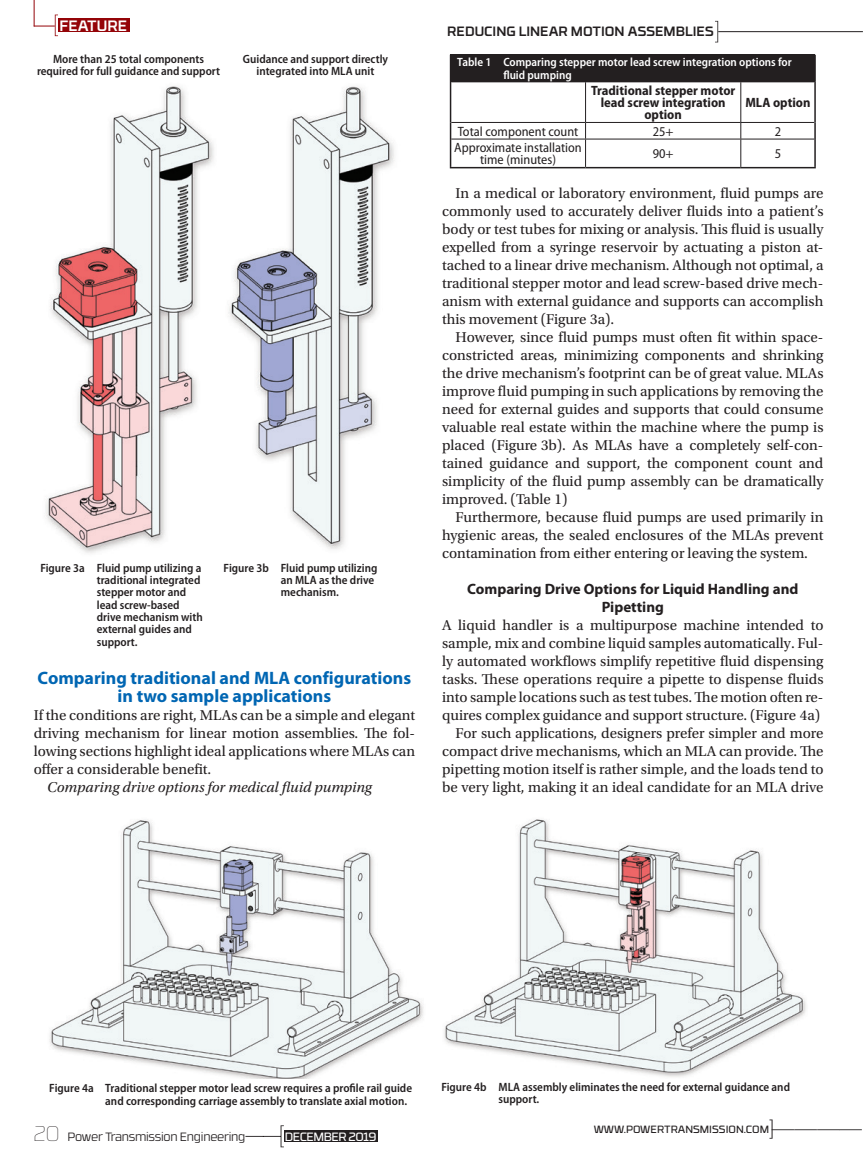
<style>
.page{position:relative;width:864px;height:1161px;background:#fff}
.page>*{position:absolute;margin:0;border:0;box-sizing:border-box;transform-origin:0 0}
.t1{font:300 condensed 24px "Myriad Pro";color:#231f20}
.t2{font:700 18px/18px "Myriad Pro";color:#0166b3;text-align:center}
.t3{font:15px/18px "Utopia Std";color:#231f20;text-align:justify}
.t4{font:700 15px/18px "Myriad Pro";color:#231f20;text-align:center}
.t5{font:italic 15px "Utopia Std";color:#231f20}
.t6{font:500 15px "RB No 3.1";color:#fff}
.t7{font:semi-condensed 13.5px/12px "Myriad Pro";color:#231f20;text-align:center}
.t8{font:700 semi-condensed 13.5px/12px "Myriad Pro";color:#231f20;text-align:center}
.t9{font:500 13.5px "RB No 3.1";color:#231f20}
.t10{font:600 semi-condensed 12px/12.3px "Myriad Pro";color:#231f20}
.t11{font:600 semi-condensed 12px/12.3px "Myriad Pro";color:#fff}
.t12{font:300 12px "RB No 3.1";letter-spacing:-.02em;color:#231f20}
.t13{font:12px "RB No 3.1";letter-spacing:-.04em;color:#fff}
.t14{font:10.5px "RB No 3.1";color:#231f20}
.s1{font-weight:100;font-size:21px}
</style>
<div class="page">
<div style="left:451px;top:54px;width:364px;height:28px;background:#231f20"></div>
<svg style="left:450px;top:55px;width:1px;height:27px"></svg>
<hr style="left:814px;top:55px;width:2px;height:27px;background:#231f20">
<hr style="left:450px;top:82px;width:1px;height:40px;background:#231f20">
<hr style="left:814px;top:82px;width:2px;height:40px;background:#231f20">
<svg style="left:814px;top:122px;width:2px;height:17px"></svg>
<svg style="left:450px;top:122px;width:1px;height:45px"></svg>
<hr style="left:814px;top:139px;width:2px;height:28px;background:#231f20">
<hr style="left:450px;top:167px;width:136px;height:1px;background:#231f20">
<hr style="left:586px;top:167px;width:155px;height:1px;background:#231f20">
<hr style="left:741px;top:167px;width:75px;height:1px;background:#231f20">
<hr style="left:585px;top:82px;width:1px;height:40px;background:#231f20">
<hr style="left:740px;top:82px;width:1px;height:40px;background:#231f20">
<hr style="left:451px;top:122px;width:135px;height:1px;background:#231f20">
<hr style="left:586px;top:122px;width:155px;height:1px;background:#231f20">
<hr style="left:741px;top:122px;width:73px;height:1px;background:#231f20">
<hr style="left:451px;top:139px;width:135px;height:1px;background:#231f20">
<hr style="left:586px;top:139px;width:155px;height:1px;background:#231f20">
<svg style="left:585px;top:123px;width:1px;height:44px"></svg>
<hr style="left:741px;top:139px;width:73px;height:1px;background:#231f20">
<svg style="left:740px;top:123px;width:1px;height:44px"></svg>
<img style="left:228px;top:86px;width:167px;height:463px">
<img style="left:45px;top:86px;width:169px;height:467px">
<img style="left:49px;top:820px;width:375px;height:259px">
<img style="left:444px;top:819px;width:362px;height:258px">
<svg style="left:245px;top:1125px;width:39px;height:22px"></svg>
<div style="left:284px;top:1131px;width:94px;height:11px;background:#231f20"></div>
<div style="left:58px;top:18px;width:71px;height:14px;background:#940408"></div>
<svg style="left:34px;top:0;width:24px;height:36px"></svg>
<svg style="left:715px;top:21px;width:3px;height:21px"></svg>
<hr style="left:718px;top:31px;width:145px;height:1px;background:#231f20">
<p class="t6" style="left:59px;top:14px;width:69px">FEATURE</p>
<p class="t10" style="left:37px;top:53px;width:185px;text-align:center">More than 25 total components required for full guidance and support</p>
<p class="t10" style="left:243px;top:53px;width:147px;text-align:center">Guidance and support directly integrated into MLA unit</p>
<p class="t10" style="left:97px;top:562px;width:108px;text-indent:-56px">Figure 3a Fluid pump utilizing a traditional integrated stepper motor and lead screw-based drive mechanism with external guides and support.</p>
<p class="t10" style="left:281px;top:562px;width:98px;text-indent:-57px">Figure 3b Fluid pump utilizing an MLA as the drive mechanism.</p>
<p class="t2" style="left:38px;top:669px;width:375px">Comparing traditional and MLA configurations in two sample applications</p>
<p class="t3" style="left:34px;top:706px;width:383px">If the conditions are right, MLAs can be a simple and elegant driving mechanism for linear motion assemblies. The fol&shy;lowing sections highlight ideal applications where MLAs can offer a considerable benefit.</p>
<p class="t5" style="left:47px;top:779px;width:326px">Comparing drive options for medical fluid pumping</p>
<p class="t9" style="left:447px;top:21px;width:268px">REDUCING LINEAR MOTION ASSEMBLIES</p>
<p class="t11" style="left:503px;top:56px;width:290px;text-indent:-46px">Table 1 Comparing stepper motor lead screw integration options for fluid pumping</p>
<p class="t8" style="left:591px;top:85px;width:146px">Traditional stepper motor lead screw integration option</p>
<p class="t8" style="left:745px;top:97px;width:67px">MLA option</p>
<p class="t7" style="left:458px;top:126px;width:122px">Total component count</p>
<p class="t7" style="left:653px;top:126px;width:22px">25+</p>
<p class="t7" style="left:775px;top:126px;width:8px">2</p>
<p class="t7" style="left:454px;top:142px;width:129px">Approximate installation time (minutes)</p>
<p class="t7" style="left:653px;top:148px;width:22px">90+</p>
<p class="t7" style="left:775px;top:148px;width:8px">5</p>
<p class="t3" style="left:442px;top:184px;width:383px;text-indent:14px">In a medical or laboratory environment, fluid pumps are commonly used to accurately deliver fluids into a patient’s body or test tubes for mixing or analysis. This fluid is usually expelled from a syringe reservoir by actuating a piston at&shy;tached to a linear drive mechanism. Although not optimal, a traditional stepper motor and lead screw-based drive mech&shy;anism with external guidance and supports can accomplish this movement (Figure 3a).</p>
<p class="t3" style="left:442px;top:328px;width:383px;text-indent:14px">However, since fluid pumps must often fit within space&shy;constricted areas, minimizing components and shrinking the drive mechanism’s footprint can be of great value. MLAs improve fluid pumping in such applications by removing the need for external guides and supports that could consume valuable real estate within the machine where the pump is placed (Figure 3b). As MLAs have a completely self-con&shy;tained guidance and support, the component count and simplicity of the fluid pump assembly can be dramatically improved. (Table 1)</p>
<p class="t3" style="left:442px;top:508px;width:383px;text-indent:14px">Furthermore, because fluid pumps are used primarily in hygienic areas, the sealed enclosures of the MLAs prevent contamination from either entering or leaving the system.</p>
<p class="t4" style="left:467px;top:580px;width:333px">Comparing Drive Options for Liquid Handling and<br>Pipetting</p>
<p class="t3" style="left:442px;top:616px;width:383px;text-align:right">A liquid handler is a multipurpose machine intended to sample, mix and combine liquid samples automatically. Ful&shy;ly automated workflows simplify repetitive fluid dispensing tasks. These operations require a pipette to dispense fluids into sample locations such as test tubes. The motion often re&shy;quires complex guidance and support structure. (Figure 4a)<br>For such applications, designers prefer simpler and more compact drive mechanisms, which an MLA can provide. The pipetting motion itself is rather simple, and the loads tend to be very light, making it an ideal candidate for an MLA drive</p>
<p class="t10" style="left:105px;top:1082px;width:308px;text-indent:-56px">Figure 4a Traditional stepper motor lead screw requires a profile rail guide and corresponding carriage assembly to translate axial motion.</p>
<p class="t10" style="left:499px;top:1081px;width:293px;text-indent:-57px">Figure 4b MLA assembly eliminates the need for external guidance and support.</p>
<p class="t12" style="left:33px;top:1128px;width:213px"><span class="s1">20</span> Power Transmission Engineering</p>
<p class="t13" style="left:285px;top:1128px;width:93px">DECEMBER 2019</p>
<p class="t14" style="left:594px;top:1122px;width:177px">WWW.POWERTRANSMISSION.COM</p>
<h1 class="t1" style="left:769px;top:1116px;width:96px">]————</h1>
</div>
